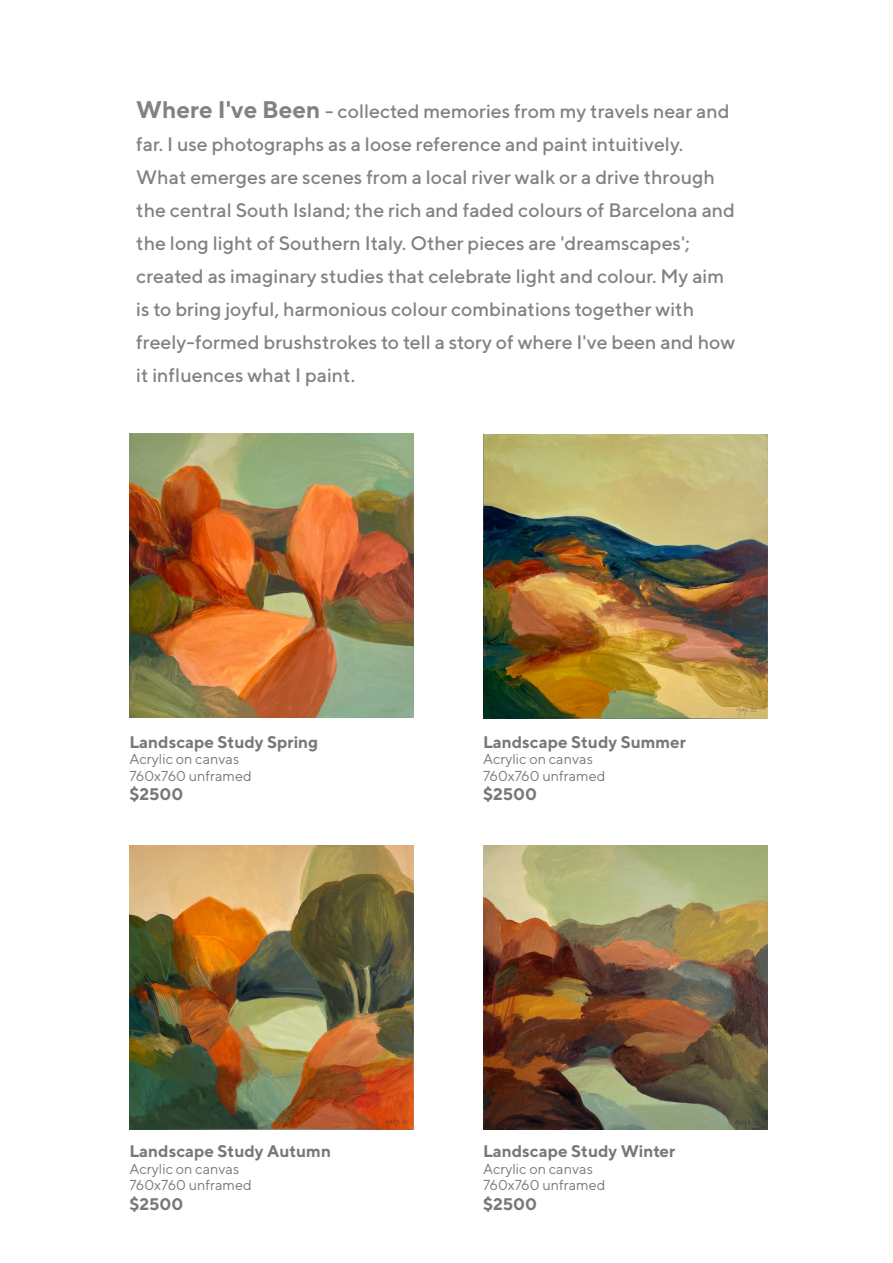
<style>
.page{position:relative;width:893px;height:1263px;background:#fff}
.page>*{position:absolute;margin:0;border:0;box-sizing:border-box;transform-origin:0 0}
.t1{font:500 19.5px/33px "TT Norms";color:#808285}
.t2{font:700 16.8px "TT Norms";color:#76787b}
.t3{font:14.4px/16.5px "TT Norms";color:#76787b}
.s1{font-weight:700;font-size:24px}
</style>
<div class="page">
<img style="left:129px;top:434px;width:285px;height:284px">
<img style="left:129px;top:845px;width:285px;height:284px">
<img style="left:483px;top:434px;width:284px;height:284px">
<img style="left:483px;top:845px;width:284px;height:284px">
<p class="t1" style="left:136px;top:94px;width:601px"><span class="s1">Where I've Been</span> - collected memories from my travels near and far. I use photographs as a loose reference and paint intuitively.<br>What emerges are scenes from a local river walk or a drive through the central South Island; the rich and faded colours of Barcelona and the long light of Southern Italy. Other pieces are 'dreamscapes'; created as imaginary studies that celebrate light and colour. My aim is to bring joyful, harmonious colour combinations together with freely-formed brushstrokes to tell a story of where I've been and how it influences what I paint.</p>
<p class="t2" style="left:129px;top:731px;width:190px">Landscape Study Spring</p>
<p class="t3" style="left:129px;top:751px;width:124px">Acrylic on canvas<br>760x760 unframed</p>
<p class="t2" style="left:129px;top:784px;width:56px">$2500</p>
<p class="t2" style="left:129px;top:1141px;width:203px">Landscape Study Autumn</p>
<p class="t3" style="left:129px;top:1160px;width:124px">Acrylic on canvas<br>760x760 unframed</p>
<p class="t2" style="left:129px;top:1193px;width:56px">$2500</p>
<p class="t2" style="left:483px;top:731px;width:204px">Landscape Study Summer</p>
<p class="t3" style="left:483px;top:751px;width:124px">Acrylic on canvas<br>760x760 unframed</p>
<p class="t2" style="left:483px;top:784px;width:56px">$2500</p>
<p class="t2" style="left:483px;top:1141px;width:194px">Landscape Study Winter</p>
<p class="t3" style="left:483px;top:1160px;width:124px">Acrylic on canvas<br>760x760 unframed</p>
<p class="t2" style="left:483px;top:1193px;width:56px">$2500</p>
</div>
